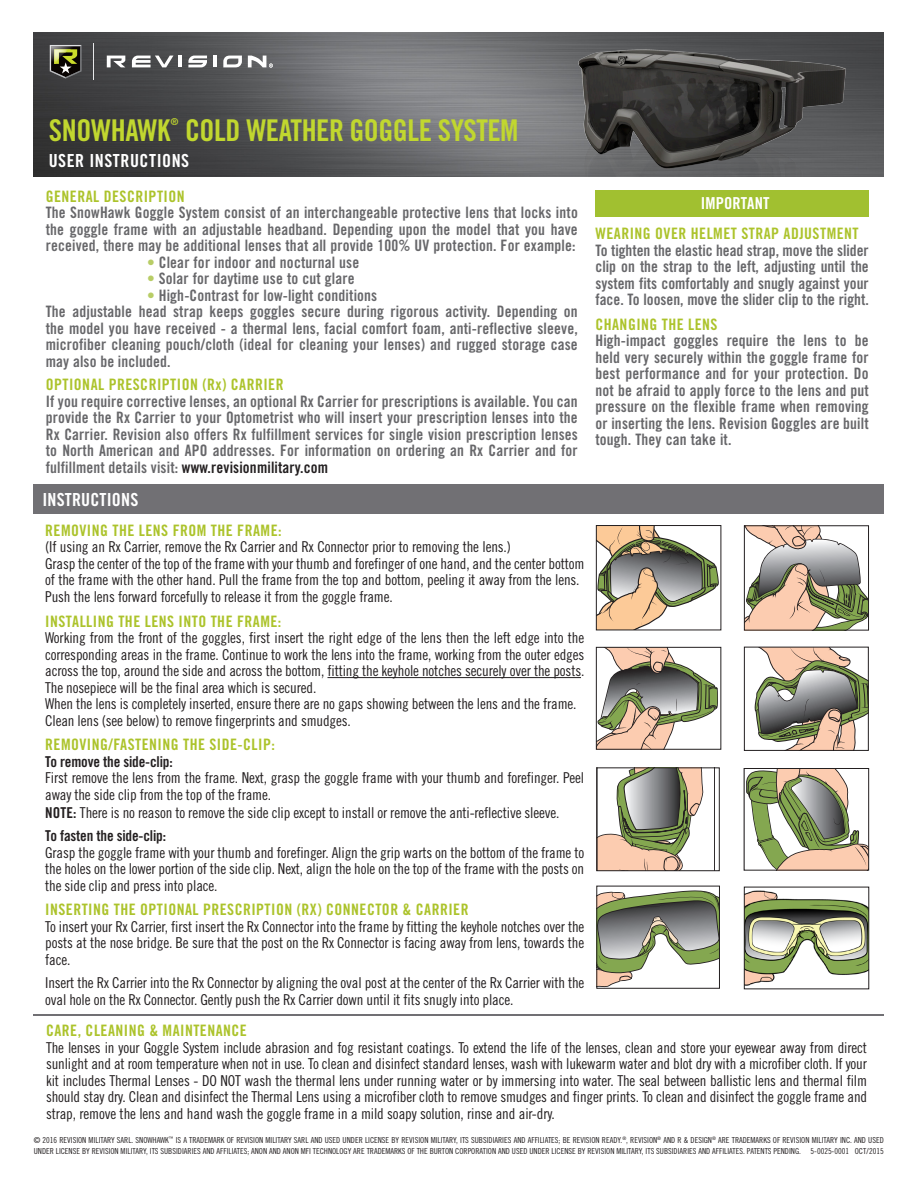
<style>
.page{position:relative;width:918px;height:1188px;background:#fff}
.page>*{position:absolute;margin:0;border:0;box-sizing:border-box;transform-origin:0 0}
.t1{font:30px "Trade Gothic Bold Cond Twenty";letter-spacing:-.015em;color:#c1d72f}
.t2{font:18px "Trade Gothic Bold Cond Twenty";letter-spacing:.03em;color:#fff}
.t3{font:18px "Trade Gothic Bold Cond Twenty";letter-spacing:.01em;color:#fff}
.t4{font:16.5px "Trade Gothic Bold Cond Twenty";letter-spacing:.01em;color:#fff}
.t5{font:15.75px/16.5px "Trade Gothic Bold Cond Twenty";letter-spacing:.01em;color:#67676a;text-align:justify}
.t6{font:15.75px "Trade Gothic Bold Cond Twenty";letter-spacing:.03em;color:#acc32b}
.t7{font:15px/16.5px "Trade Gothic Cond Eighteen";letter-spacing:-.01em;color:#231f20;text-align:justify}
.t8{font:15px "Trade Gothic Bold Cond Twenty";letter-spacing:-.01em;color:#231f20}
.t9{font:9.45px "Trade Gothic Bold Cond Twenty";color:#c1d72f}
.t10{font:8.25px/11.2px "Trade Gothic Cond Eighteen";color:#231f20}
.s1{color:#b8cd66}
.s2{color:#231f20}
.s3{font-family:"Trade Gothic Bold Cond Twenty"}
</style>
<div class="page">
<img style="left:34px;top:33px;width:849px;height:143px">
<div style="left:34px;top:484px;width:850px;height:30px;background:#717074"></div>
<hr style="left:34px;top:1014px;width:850px;height:2px;background:#717074">
<hr style="left:327px;top:677px;width:254px;height:1px;background:#231f20">
<img style="left:559px;top:38px;width:304px;height:138px">
<div style="left:595px;top:190px;width:273px;height:27px;background:#a1c030"></div>
<svg style="left:107px;top:56px;width:18px;height:11px"></svg>
<hr style="left:178px;top:56px;width:4px;height:11px;background:#fff">
<hr style="left:213px;top:56px;width:4px;height:11px;background:#fff">
<svg style="left:223px;top:56px;width:19px;height:11px"></svg>
<svg style="left:132px;top:56px;width:41px;height:11px"></svg>
<svg style="left:188px;top:56px;width:19px;height:11px"></svg>
<svg style="left:248px;top:56px;width:25px;height:12px"></svg>
<hr style="left:93px;top:43px;width:1px;height:37px;background:#e6e7e9">
<svg style="left:50px;top:45px;width:32px;height:34px"></svg>
<svg style="left:598px;top:527px;width:121px;height:101px"></svg>
<div style="left:596px;top:525px;width:125px;height:105px;border:1px solid #231f20"></div>
<svg style="left:746px;top:528px;width:121px;height:100px"></svg>
<div style="left:744px;top:526px;width:125px;height:104px;border:1px solid #231f20"></div>
<svg style="left:596px;top:649px;width:125px;height:101px"></svg>
<div style="left:596px;top:647px;width:125px;height:102px;border:1px solid #231f20"></div>
<svg style="left:754px;top:649px;width:113px;height:100px"></svg>
<div style="left:744px;top:647px;width:125px;height:104px;border:1px solid #231f20"></div>
<svg style="left:599px;top:770px;width:116px;height:99px"></svg>
<div style="left:597px;top:768px;width:122px;height:103px;border:1px solid #231f20"></div>
<svg style="left:599px;top:890px;width:119px;height:96px"></svg>
<div style="left:597px;top:886px;width:123px;height:102px;border:1px solid #231f20"></div>
<svg style="left:746px;top:770px;width:121px;height:98px"></svg>
<div style="left:744px;top:768px;width:125px;height:102px;border:1px solid #231f20"></div>
<img style="left:746px;top:890px;width:121px;height:96px">
<div style="left:744px;top:887px;width:125px;height:102px;border:1px solid #231f20"></div>
<p class="t1" style="left:49px;top:112px;width:123px">SNOWHAWK</p>
<p class="t9" style="left:171px;top:116px;width:9px">®</p>
<p class="t1" style="left:185px;top:112px;width:335px">COLD WEATHER GOGGLE SYSTEM</p>
<p class="t2" style="left:49px;top:149px;width:142px">USER INSTRUCTIONS</p>
<p class="t6" style="left:46px;top:187px;width:140px">GENERAL DESCRIPTION</p>
<p class="t5" style="left:46px;top:204px;width:534px">The SnowHawk Goggle System consist of an interchangeable protective lens that locks into the goggle frame with an adjustable headband. Depending upon the model that you have received, there may be additional lenses that all provide 100% UV protection. For example:</p>
<p class="t5" style="left:147px;top:254px;width:214px"><span class="s1">•</span> Clear for indoor and nocturnal use</p>
<p class="t5" style="left:147px;top:270px;width:209px"><span class="s1">•</span> Solar for daytime use to cut glare</p>
<p class="t5" style="left:147px;top:287px;width:232px"><span class="s1">•</span> High-Contrast for low-light conditions</p>
<p class="t5" style="left:46px;top:303px;width:533px">The adjustable head strap keeps goggles secure during rigorous activity. Depending on the model you have received - a thermal lens, facial comfort foam, anti-reflective sleeve, microfiber cleaning pouch/cloth (ideal for cleaning your lenses) and rugged storage case may also be included.</p>
<p class="t6" style="left:46px;top:375px;width:239px">OPTIONAL PRESCRIPTION (Rx) CARRIER</p>
<p class="t5" style="left:46px;top:393px;width:534px">If you require corrective lenses, an optional Rx Carrier for prescriptions is available. You can provide the Rx Carrier to your Optometrist who will insert your prescription lenses into the Rx Carrier. Revision also offers Rx fulfillment services for single vision prescription lenses to North American and APO addresses. For information on ordering an Rx Carrier and for fulfillment details visit: <span class="s2">www.revisionmilitary.com</span></p>
<p class="t3" style="left:42px;top:488px;width:97px">INSTRUCTIONS</p>
<p class="t4" style="left:701px;top:193px;width:70px">IMPORTANT</p>
<p class="t6" style="left:596px;top:224px;width:265px">WEARING OVER HELMET STRAP ADJUSTMENT</p>
<p class="t5" style="left:596px;top:242px;width:275px">To tighten the elastic head strap, move the slider clip on the strap to the left, adjusting until the system fits comfortably and snugly against your face. To loosen, move the slider clip to the right.</p>
<p class="t6" style="left:596px;top:315px;width:124px">CHANGING THE LENS</p>
<p class="t5" style="left:596px;top:332px;width:275px">High-impact goggles require the lens to be held very securely within the goggle frame for best performance and for your protection. Do not be afraid to apply force to the lens and put pressure on the flexible frame when removing or inserting the lens. Revision Goggles are built tough. They can take it.</p>
<p class="t6" style="left:45px;top:521px;width:238px">REMOVING THE LENS FROM THE FRAME:</p>
<p class="t7" style="left:45px;top:539px;width:467px">(If using an Rx Carrier, remove the Rx Carrier and Rx Connector prior to removing the lens.)</p>
<p class="t7" style="left:45px;top:555px;width:541px">Grasp the center of the top of the frame with your thumb and forefinger of one hand, and the center bottom of the frame with the other hand. Pull the frame from the top and bottom, peeling it away from the lens.</p>
<p class="t7" style="left:45px;top:588px;width:349px">Push the lens forward forcefully to release it from the goggle frame.</p>
<p class="t6" style="left:45px;top:611px;width:238px">INSTALLING THE LENS INTO THE FRAME:</p>
<p class="t7" style="left:45px;top:629px;width:541px">Working from the front of the goggles, first insert the right edge of the lens then the left edge into the corresponding areas in the frame. Continue to work the lens into the frame, working from the outer edges across the top, around the side and across the bottom, fitting the keyhole notches securely over the posts.<br>The nosepiece will be the final area which is secured.</p>
<p class="t7" style="left:45px;top:695px;width:533px">When the lens is completely inserted, ensure there are no gaps showing between the lens and the frame.</p>
<p class="t7" style="left:45px;top:712px;width:307px">Clean lens (see below) to remove fingerprints and smudges.</p>
<p class="t6" style="left:45px;top:735px;width:231px">REMOVING/FASTENING THE SIDE-CLIP:</p>
<p class="t8" style="left:45px;top:752px;width:129px">To remove the side-clip:</p>
<p class="t7" style="left:45px;top:770px;width:541px">First remove the lens from the frame. Next, grasp the goggle frame with your thumb and forefinger. Peel away the side clip from the top of the frame.</p>
<p class="t7" style="left:45px;top:804px;width:516px"><span class="s3">NOTE:</span> There is no reason to remove the side clip except to install or remove the anti-reflective sleeve.</p>
<p class="t8" style="left:45px;top:827px;width:122px">To fasten the side-clip:</p>
<p class="t7" style="left:45px;top:844px;width:541px">Grasp the goggle frame with your thumb and forefinger. Align the grip warts on the bottom of the frame to the holes on the lower portion of the side clip. Next, align the hole on the top of the frame with the posts on the side clip and press into place.</p>
<p class="t6" style="left:45px;top:900px;width:425px">INSERTING THE OPTIONAL PRESCRIPTION (RX) CONNECTOR &amp; CARRIER</p>
<p class="t7" style="left:45px;top:918px;width:541px">To insert your Rx Carrier, first insert the Rx Connector into the frame by fitting the keyhole notches over the posts at the nose bridge. Be sure that the post on the Rx Connector is facing away from lens, towards the face.</p>
<p class="t7" style="left:45px;top:974px;width:541px">Insert the Rx Carrier into the Rx Connector by aligning the oval post at the center of the Rx Carrier with the oval hole on the Rx Connector. Gently push the Rx Carrier down until it fits snugly into place.</p>
<p class="t6" style="left:46px;top:1021px;width:202px">CARE, CLEANING &amp; MAINTENANCE</p>
<p class="t7" style="left:46px;top:1039px;width:823px">The lenses in your Goggle System include abrasion and fog resistant coatings. To extend the life of the lenses, clean and store your eyewear away from direct sunlight and at room temperature when not in use. To clean and disinfect standard lenses, wash with lukewarm water and blot dry with a microfiber cloth. If your kit includes Thermal Lenses - DO NOT wash the thermal lens under running water or by immersing into water. The seal between ballistic lens and thermal film should stay dry. Clean and disinfect the Thermal Lens using a microfiber cloth to remove smudges and finger prints. To clean and disinfect the goggle frame and strap, remove the lens and hand wash the goggle frame in a mild soapy solution, rinse and air-dry.</p>
<p class="t10" style="left:34px;top:1134px;width:852px">© 2016 REVISION MILITARY SARL. SNOWHAWK<sup>™</sup> IS A TRADEMARK OF REVISION MILITARY SARL AND USED UNDER LICENSE BY REVISION MILITARY, ITS SUBSIDIARIES AND AFFILIATES; BE REVISION READY.<sup>®</sup>, REVISION<sup>®</sup> AND R &amp; DESIGN<sup>®</sup> ARE TRADEMARKS OF REVISION MILITARY INC. AND USED<br>UNDER LICENSE BY REVISION MILITARY, ITS SUBSIDIARIES AND AFFILIATES; ANON AND ANON MFI TECHNOLOGY ARE TRADEMARKS OF THE BURTON CORPORATION AND USED UNDER LICENSE BY REVISION MILITARY, ITS SUBSIDIARIES AND AFFILIATES. PATENTS PENDING. 5-0025-0001 OCT/2015</p>
</div>
